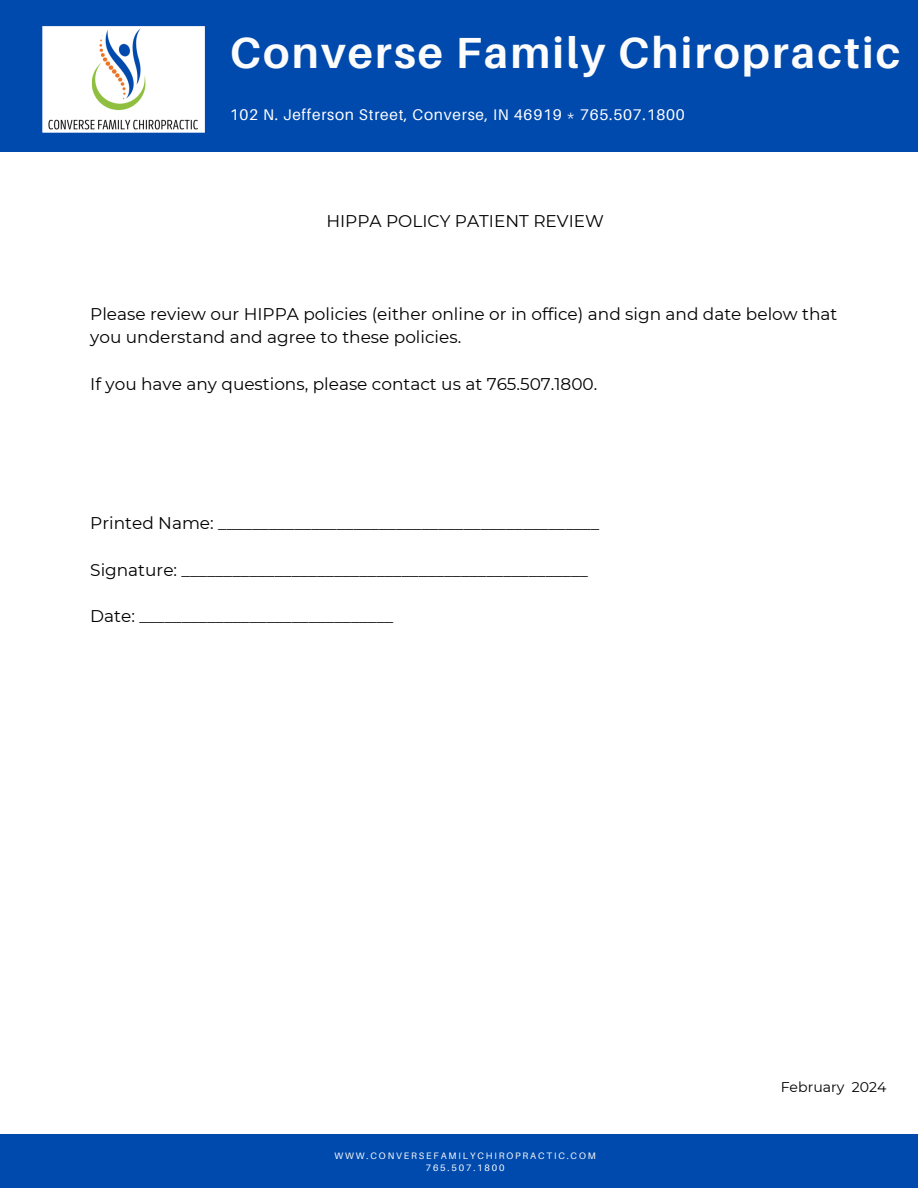
<style>
.page{position:relative;width:918px;height:1188px;background:#fff}
.page>*{position:absolute;margin:0;border:0;box-sizing:border-box;transform-origin:0 0}
.t1{font:700 43.65px "Aileron";letter-spacing:.05em;color:#fcfcfc}
.t2{font:16.95px/23.2px "Montserrat";color:#000}
.t3{font:15.45px "Aileron";letter-spacing:.05em;color:#fff}
.t4{font:14.1px "Montserrat";color:#000}
.t5{font:9.3px "Aileron";letter-spacing:.2em;color:#fcfcfc}
</style>
<div class="page">
<div style="left:0;top:0;width:918px;height:151px;background:#004aad"></div>
<div style="left:0;top:1134px;width:918px;height:54px;background:#004aad"></div>
<img style="left:42px;top:27px;width:162px;height:105px">
<h3 class="t1" style="left:230px;top:26px;width:672px">Converse Family Chiropractic</h3>
<h3 class="t3" style="left:230px;top:106px;width:457px">102 N. Jefferson Street, Converse, IN 46919 * 765.507.1800</h3>
<p class="t2" style="left:326px;top:209px;width:279px">HIPPA POLICY PATIENT REVIEW</p>
<p class="t2" style="left:90px;top:302px;width:749px">Please review our HIPPA policies (either online or in office) and sign and date below that you understand and agree to these policies.</p>
<h1 class="t2" style="left:90px;top:372px;width:509px">If you have any questions, please contact us at 765.507.1800.</h1>
<h3 class="t2" style="left:90px;top:512px;width:510px">Printed Name: _____________________________________________</h3>
<h2 class="t2" style="left:90px;top:558px;width:499px">Signature: ________________________________________________</h2>
<h3 class="t2" style="left:90px;top:605px;width:305px">Date: ______________________________</h3>
<h4 class="t5" style="left:334px;top:1150px;width:263px">WWW.CONVERSEFAMILYCHIROPRACTIC.COM</h4>
<p class="t5" style="left:426px;top:1162px;width:80px">765.507.1800</p>
<h3 class="t4" style="left:781px;top:1079px;width:107px">February 2024</h3>
</div>
